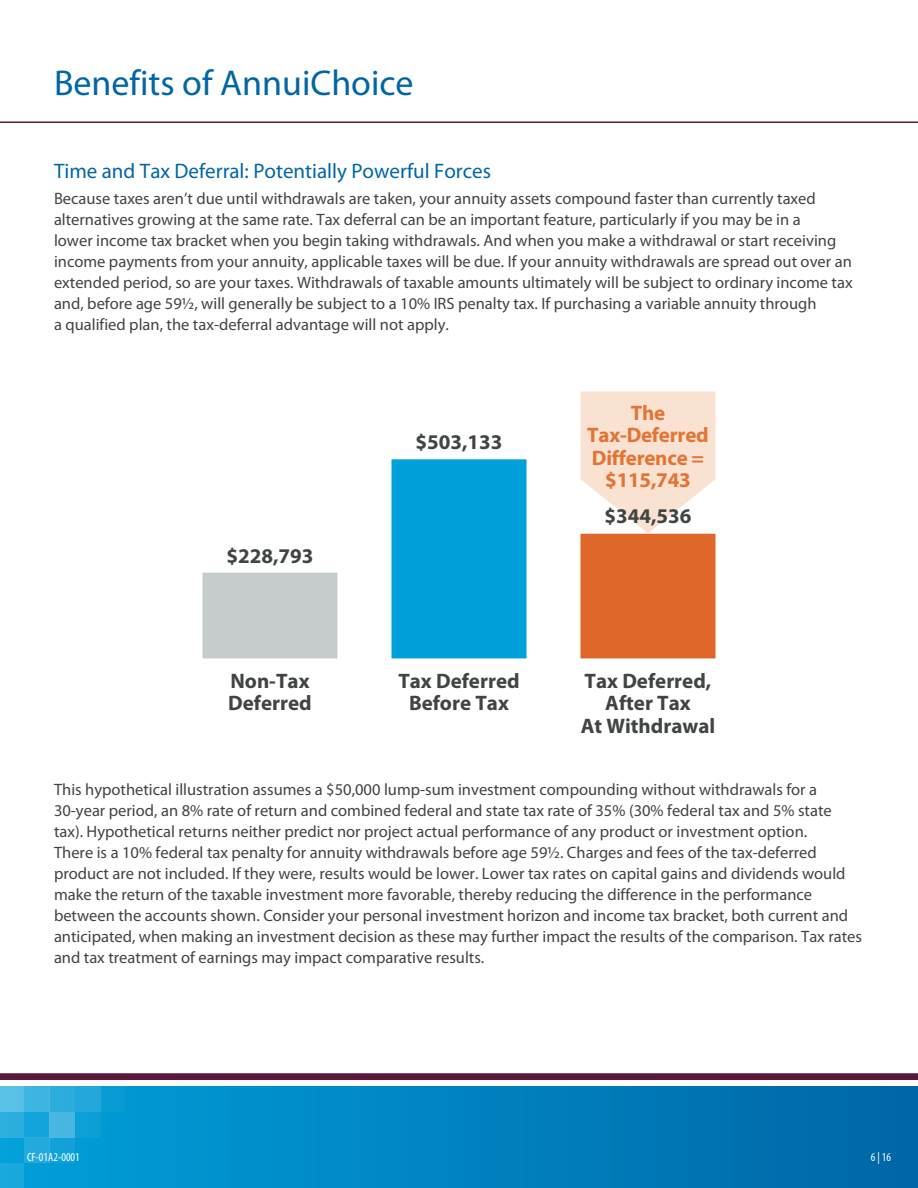
<style>
.page{position:relative;width:918px;height:1188px;background:#fff}
.page>*{position:absolute;margin:0;border:0;box-sizing:border-box;transform-origin:0 0}
.t1{font:36px "Myriad Pro";color:#0066a6}
.t2{font:700 21px/22.5px "Myriad Pro";color:#404542;text-align:center}
.t3{font:21px "Myriad Pro";color:#0066a6}
.t4{font:700 21px/22.5px "Myriad Pro";letter-spacing:-.01em;color:#e27435;text-align:center}
.t5{font:16.5px/21px "Myriad Pro";color:#404542}
.t6{font:condensed 12px "Myriad Pro";color:#fff}
</style>
<div class="page">
<hr style="left:0;top:122px;width:918px;height:1px;background:#5a183c">
<div style="left:0;top:1087px;width:918px;height:101px;background:linear-gradient(to right,#00a0da,#0066a6)"></div>
<div style="left:0;top:1087px;width:24px;height:25px;background:#59c0e6"></div>
<div style="left:24px;top:1087px;width:26px;height:25px;background:#3eb4e1"></div>
<div style="left:50px;top:1087px;width:25px;height:25px;background:#2caddd"></div>
<div style="left:75px;top:1087px;width:25px;height:25px;background:#23a7da"></div>
<div style="left:100px;top:1087px;width:26px;height:25px;background:#089bd4"></div>
<div style="left:0;top:1112px;width:24px;height:26px;background:#2cafdf"></div>
<div style="left:24px;top:1112px;width:26px;height:26px;background:#11a3da"></div>
<div style="left:50px;top:1112px;width:25px;height:26px;background:#47b7e2"></div>
<div style="left:75px;top:1112px;width:25px;height:26px;background:#0d9fd7"></div>
<div style="left:0;top:1138px;width:24px;height:25px;background:#04a0d9"></div>
<div style="left:24px;top:1138px;width:26px;height:25px;background:#23aadd"></div>
<div style="left:50px;top:1138px;width:25px;height:25px;background:#11a2d9"></div>
<div style="left:0;top:1163px;width:24px;height:25px;background:#1aa8dc"></div>
<svg style="left:0;top:1073px;width:918px;height:7px;background:#5f2042"></svg>
<div style="left:202px;top:573px;width:135px;height:85px;background:#c6cbcc"></div>
<div style="left:391px;top:459px;width:135px;height:199px;background:#00a1db;border:3px solid #00a1db"></div>
<svg style="left:580px;top:392px;width:136px;height:141px"></svg>
<div style="left:580px;top:534px;width:135px;height:124px;background:#e0672a"></div>
<h1 class="t1" style="left:54px;top:63px;width:361px">Benefits of AnnuiChoice</h1>
<p class="t3" style="left:54px;top:159px;width:439px">Time and Tax Deferral: Potentially Powerful Forces</p>
<p class="t5" style="left:54px;top:188px;width:800px">Because taxes aren’t due until withdrawals are taken, your annuity assets compound faster than currently taxed alternatives growing at the same rate. Tax deferral can be an important feature, particularly if you may be in a<br>lower income tax bracket when you begin taking withdrawals. And when you make a withdrawal or start receiving income payments from your annuity, applicable taxes will be due. If your annuity withdrawals are spread out over an extended period, so are your taxes. Withdrawals of taxable amounts ultimately will be subject to ordinary income tax and, before age 59½, will generally be subject to a 10% IRS penalty tax. If purchasing a variable annuity through<br>a qualified plan, the tax-deferral advantage will not apply.</p>
<p class="t2" style="left:226px;top:544px;width:89px">$228,793</p>
<p class="t2" style="left:415px;top:431px;width:89px">$503,133</p>
<p class="t2" style="left:228px;top:670px;width:85px;text-align:left">Non-Tax<br>Deferred</p>
<p class="t2" style="left:398px;top:670px;width:123px">Tax Deferred<br>Before Tax</p>
<p class="t4" style="left:587px;top:402px;width:123px">The<br>Tax-Deferred<br>Difference = $115,743</p>
<p class="t2" style="left:605px;top:505px;width:89px">$344,536</p>
<p class="t2" style="left:581px;top:670px;width:136px">Tax Deferred,<br>After Tax<br>At Withdrawal</p>
<p class="t5" style="left:54px;top:780px;width:810px">This hypothetical illustration assumes a $50,000 lump-sum investment compounding without withdrawals for a 30-year period, an 8% rate of return and combined federal and state tax rate of 35% (30% federal tax and 5% state tax). Hypothetical returns neither predict nor project actual performance of any product or investment option.<br>There is a 10% federal tax penalty for annuity withdrawals before age 59½. Charges and fees of the tax-deferred product are not included. If they were, results would be lower. Lower tax rates on capital gains and dividends would make the return of the taxable investment more favorable, thereby reducing the difference in the performance between the accounts shown. Consider your personal investment horizon and income tax bracket, both current and anticipated, when making an investment decision as these may further impact the results of the comparison. Tax rates and tax treatment of earnings may impact comparative results.</p>
<p class="t6" style="left:27px;top:1151px;width:54px">CF-01A2-0001</p>
<p class="t6" style="left:871px;top:1151px;width:22px">6 | 16</p>
</div>
